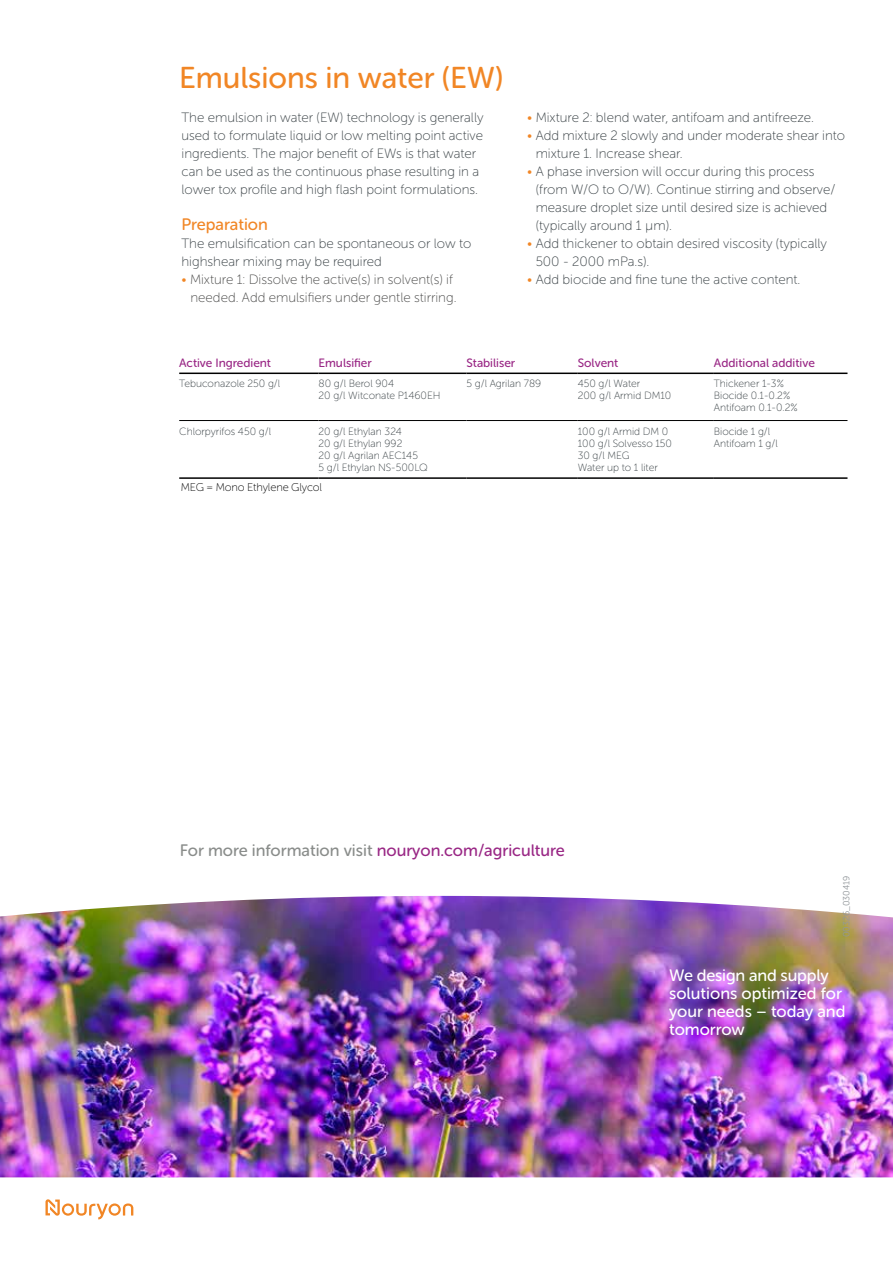
<style>
.page{position:relative;width:893px;height:1263px;background:#fff}
.page>*{position:absolute;margin:0;border:0;box-sizing:border-box;transform-origin:0 0}
.t1{font:30px "Museo Sans Rounded 500";color:#f18625}
.t2{font:16.5px/18px "Museo Sans Rounded 500";color:#fff}
.t3{font:16.5px "Museo Sans Rounded 500";color:#898c8a}
.t4{font:16.5px "Museo Sans Rounded 500";color:#f18625}
.t5{font:13.5px/18px "Museo Sans Rounded 100";color:#384044}
.t6{font:13.5px/18px "Museo Sans Rounded 100";color:#4a4a49;text-align:right}
.t7{font:12px "Museo Sans Rounded 500";color:#992785}
.t8{font:11.25px "Museo Sans Rounded 100";letter-spacing:-.01em;color:#000}
.t9{font:10.5px/12px "Museo Sans Rounded 100";color:#384044}
.t10{font:9px "Museo Sans Rounded 300";color:#92979b}
.s1{color:#f18625}
.s2{color:#992785}
</style>
<div class="page">
<img style="left:0;top:896px;width:893px;height:281px">
<svg style="left:45px;top:1199px;width:88px;height:20px"></svg>
<hr style="left:179px;top:373px;width:140px;height:1px;background:#000">
<hr style="left:319px;top:373px;width:147px;height:1px;background:#000">
<hr style="left:466px;top:373px;width:112px;height:1px;background:#000">
<hr style="left:578px;top:373px;width:136px;height:1px;background:#000">
<hr style="left:714px;top:373px;width:133px;height:1px;background:#000">
<hr style="left:179px;top:420px;width:140px;height:1px;background:#000">
<hr style="left:319px;top:420px;width:147px;height:1px;background:#000">
<hr style="left:466px;top:420px;width:112px;height:1px;background:#000">
<hr style="left:578px;top:420px;width:136px;height:1px;background:#000">
<hr style="left:714px;top:420px;width:133px;height:1px;background:#000">
<hr style="left:179px;top:477px;width:140px;height:2px;background:#000">
<hr style="left:319px;top:477px;width:147px;height:2px;background:#000">
<hr style="left:466px;top:477px;width:112px;height:2px;background:#000">
<hr style="left:578px;top:477px;width:136px;height:2px;background:#000">
<hr style="left:714px;top:477px;width:133px;height:2px;background:#000">
<h1 class="t1" style="left:179px;top:61px;width:326px">Emulsions in water (EW)</h1>
<p class="t5" style="left:181px;top:108px;width:304px">The emulsion in water (EW) technology is generally used to formulate liquid or low melting point active ingredients. The major benefit of EWs is that water can be used as the continuous phase resulting in a lower tox profile and high flash point formulations.</p>
<p class="t4" style="left:181px;top:215px;width:88px">Preparation</p>
<p class="t5" style="left:181px;top:234px;width:291px">The emulsification can be spontaneous or low to highshear mixing may be required</p>
<p class="t6" style="left:181px;top:270px;width:277px"><span class="s1">•</span> Mixture 1: Dissolve the active(s) in solvent(s) if needed. Add emulsifiers under gentle stirring.</p>
<p class="t5" style="left:527px;top:109px;width:288px"><span class="s1">•</span> Mixture 2: blend water, antifoam and antifreeze.</p>
<p class="t5" style="left:536px;top:127px;width:311px;text-indent:-9px"><span class="s1">•</span> Add mixture 2 slowly and under moderate shear into mixture 1. Increase shear.</p>
<p class="t5" style="left:536px;top:163px;width:301px;text-indent:-9px"><span class="s1">•</span> A phase inversion will occur during this process (from W/O to O/W). Continue stirring and observe/ measure droplet size until desired size is achieved (typically around 1 µm).</p>
<p class="t5" style="left:536px;top:235px;width:293px;text-indent:-9px"><span class="s1">•</span> Add thickener to obtain desired viscosity (typically<br>500 - 2000 mPa.s).</p>
<p class="t5" style="left:527px;top:271px;width:275px"><span class="s1">•</span> Add biocide and fine tune the active content.</p>
<p class="t7" style="left:179px;top:356px;width:93px">Active Ingredient</p>
<p class="t7" style="left:319px;top:356px;width:55px">Emulsifier</p>
<p class="t7" style="left:466px;top:356px;width:50px">Stabiliser</p>
<p class="t7" style="left:578px;top:356px;width:42px">Solvent</p>
<p class="t7" style="left:714px;top:356px;width:103px">Additional additive</p>
<p class="t9" style="left:179px;top:378px;width:103px">Tebuconazole 250 g/l</p>
<p class="t9" style="left:319px;top:378px;width:124px">80 g/l Berol 904<br>20 g/l Witconate P1460EH</p>
<p class="t9" style="left:466px;top:378px;width:76px">5 g/l Agrilan 789</p>
<p class="t9" style="left:578px;top:378px;width:95px">450 g/l Water<br>200 g/l Armid DM10</p>
<p class="t9" style="left:714px;top:378px;width:85px">Thickener 1-3%<br>Biocide 0.1-0.2%<br>Antifoam 0.1-0.2%</p>
<p class="t9" style="left:179px;top:425px;width:93px">Chlorpyrifos 450 g/l</p>
<p class="t9" style="left:319px;top:425px;width:111px">20 g/l Ethylan 324<br>20 g/l Ethylan 992<br>20 g/l Agrilan AEC145<br>5 g/l Ethylan NS-500LQ</p>
<p class="t9" style="left:578px;top:425px;width:96px">100 g/l Armid DM 0<br>100 g/l Solvesso 150<br>30 g/l MEG<br>Water up to 1 liter</p>
<p class="t9" style="left:714px;top:425px;width:65px">Biocide 1 g/l<br>Antifoam 1 g/l</p>
<p class="t8" style="left:181px;top:481px;width:143px">MEG = Mono Ethylene Glycol</p>
<p class="t3" style="left:180px;top:841px;width:387px">For more information visit <span class="s2">nouryon.com/agriculture</span></p>
<p class="t10" style="left:842px;top:937px;width:63px;rotate:-90deg">00326_030419</p>
<p class="t2" style="left:669px;top:966px;width:178px">We design and supply solutions optimized for your needs – today and tomorrow</p>
</div>
